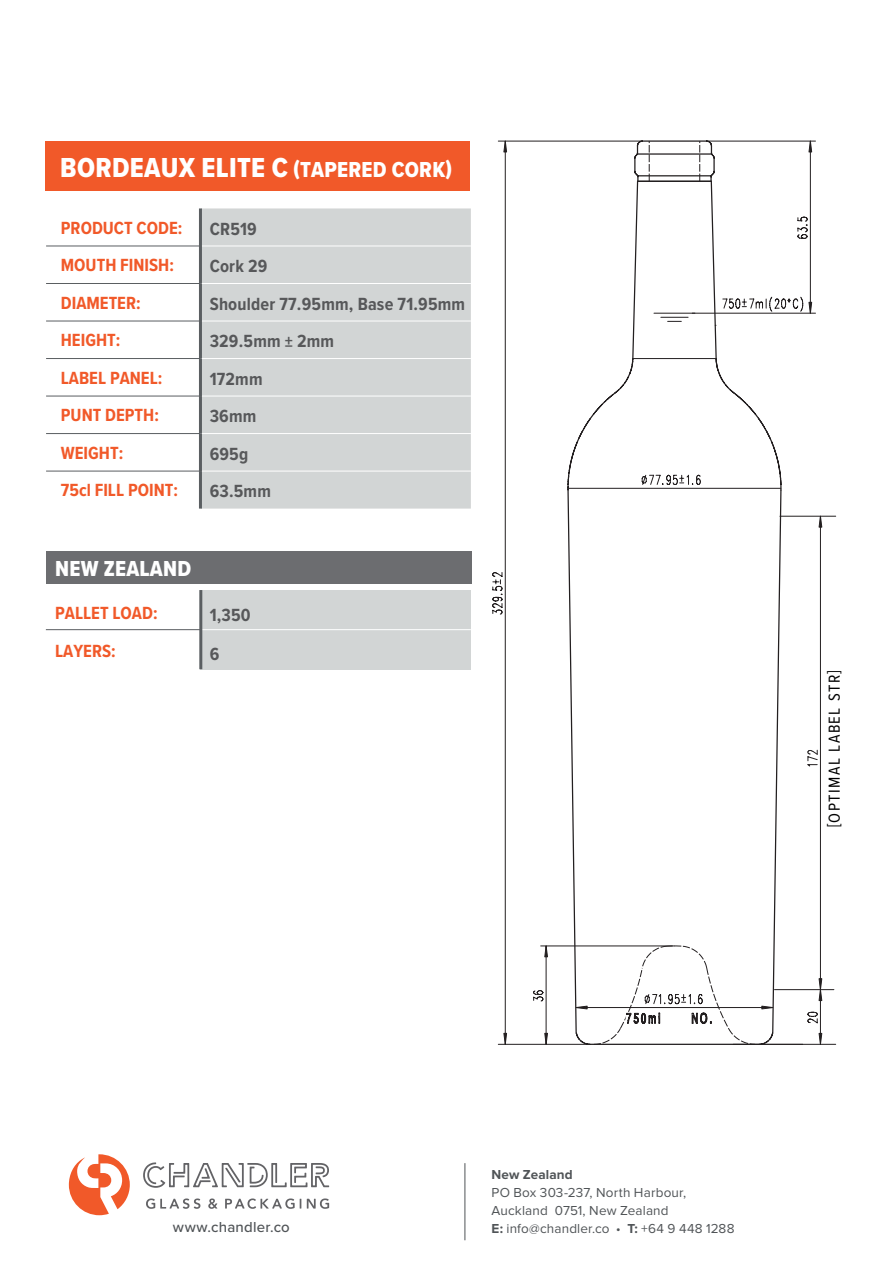
<style>
.page{position:relative;width:893px;height:1263px;background:#fff}
.page>*{position:absolute;margin:0;border:0;box-sizing:border-box;transform-origin:0 0}
.t1{font:28.5px "Proxima Nova Cond Extrabld";letter-spacing:.01em;color:#fff}
.t2{font:22.5px "Proxima Nova Cond Extrabld";letter-spacing:.01em;color:#fff}
.t3{font:700 18.3px/37.5px "Proxima Nova Cond";color:#f15929}
.t4{font:700 18.3px/37.5px "Proxima Nova Cond";letter-spacing:.01em;color:#57585a}
.t5{font:16.5px "Proxima Nova Cond";letter-spacing:.085em;color:#000001}
.t6{font:500 15px "Proxima Nova";letter-spacing:.015em;color:#505457}
.t7{font:13.5px/17.9px "Proxima Nova";letter-spacing:.01em;color:#505457}
.t8{font:700 13.5px "Proxima Nova";letter-spacing:.005em;color:#505457}
.s1{font-size:22.5px}
.s2{font-weight:700}
.s3{font-weight:900}
</style>
<div class="page">
<hr style="left:465px;top:1163px;width:1px;height:77px;background:#505457">
<svg style="left:208px;top:1198px;width:9px;height:11px"></svg>
<svg style="left:307px;top:1198px;width:22px;height:11px"></svg>
<svg style="left:225px;top:1198px;width:76px;height:11px"></svg>
<svg style="left:146px;top:1198px;width:54px;height:11px"></svg>
<svg style="left:143px;top:1162px;width:186px;height:26px"></svg>
<svg style="left:69px;top:1154px;width:61px;height:61px"></svg>
<div style="left:202px;top:208px;width:269px;height:301px;background:#d2d5d5"></div>
<hr style="left:46px;top:246px;width:155px;height:1px;background:#5a5e61">
<hr style="left:46px;top:283px;width:155px;height:1px;background:#5a5e61">
<hr style="left:46px;top:321px;width:155px;height:1px;background:#5a5e61">
<hr style="left:46px;top:358px;width:155px;height:1px;background:#5a5e61">
<hr style="left:46px;top:396px;width:155px;height:1px;background:#5a5e61">
<hr style="left:46px;top:433px;width:154px;height:1px;background:#5a5e61">
<hr style="left:46px;top:471px;width:155px;height:1px;background:#5a5e61">
<hr style="left:201px;top:246px;width:270px;height:1px;background:#fff">
<hr style="left:201px;top:283px;width:270px;height:1px;background:#fff">
<hr style="left:201px;top:321px;width:270px;height:1px;background:#fff">
<hr style="left:201px;top:358px;width:270px;height:1px;background:#fff">
<hr style="left:201px;top:396px;width:270px;height:1px;background:#fff">
<hr style="left:201px;top:433px;width:270px;height:1px;background:#fff">
<hr style="left:201px;top:471px;width:270px;height:1px;background:#fff">
<div style="left:201px;top:590px;width:270px;height:79px;background:#d2d5d5"></div>
<hr style="left:46px;top:629px;width:155px;height:1px;background:#5a5e61">
<hr style="left:199px;top:208px;width:3px;height:38px;background:#5a5e61">
<hr style="left:199px;top:246px;width:3px;height:37px;background:#5a5e61">
<hr style="left:199px;top:283px;width:3px;height:38px;background:#5a5e61">
<hr style="left:199px;top:321px;width:3px;height:37px;background:#5a5e61">
<hr style="left:199px;top:358px;width:3px;height:38px;background:#5a5e61">
<hr style="left:199px;top:396px;width:3px;height:38px;background:#5a5e61">
<hr style="left:199px;top:434px;width:3px;height:37px;background:#5a5e61">
<hr style="left:199px;top:471px;width:3px;height:38px;background:#5a5e61">
<hr style="left:201px;top:629px;width:270px;height:1px;background:#fff">
<hr style="left:199px;top:590px;width:3px;height:79px;background:#5a5e61">
<div style="left:46px;top:551px;width:425px;height:33px;background:#6c6d70"></div>
<div style="left:45px;top:141px;width:425px;height:50px;background:#f15929"></div>
<hr style="left:820px;top:516px;width:1px;height:474px;background:#231f20">
<svg style="left:819px;top:515px;width:3px;height:12px"></svg>
<hr style="left:780px;top:516px;width:56px;height:1px;background:#231f20">
<hr style="left:820px;top:990px;width:1px;height:54px;background:#231f20">
<svg style="left:819px;top:978px;width:3px;height:23px"></svg>
<svg style="left:819px;top:1033px;width:3px;height:11px"></svg>
<hr style="left:774px;top:989px;width:60px;height:1px;background:#231f20">
<svg style="left:807px;top:1011px;width:11px;height:13px"></svg>
<svg style="left:807px;top:750px;width:11px;height:17px"></svg>
<svg style="left:567px;top:491px;width:215px;height:553px"></svg>
<hr style="left:505px;top:141px;width:1px;height:903px;background:#231f20">
<svg style="left:504px;top:140px;width:3px;height:12px"></svg>
<svg style="left:504px;top:1033px;width:3px;height:11px"></svg>
<svg style="left:492px;top:572px;width:11px;height:43px"></svg>
<hr style="left:498px;top:1044px;width:92px;height:1px;background:#231f20">
<hr style="left:733px;top:1044px;width:103px;height:1px;background:#231f20">
<svg style="left:533px;top:945px;width:240px;height:100px"></svg>
<hr style="left:692px;top:313px;width:123px;height:1px;background:#231f20">
<hr style="left:498px;top:141px;width:144px;height:1px;background:#231f20">
<svg style="left:567px;top:140px;width:245px;height:351px"></svg>
<hr style="left:706px;top:141px;width:109px;height:1px;background:#231f20">
<h1 class="t1" style="left:60px;top:146px;width:394px">BORDEAUX ELITE C <span class="s1">(TAPERED CORK)</span></h1>
<p class="t3" style="left:61px;top:208px;width:123px">PRODUCT CODE:<br>MOUTH FINISH:<br>DIAMETER:<br>HEIGHT:<br>LABEL PANEL:<br>PUNT DEPTH:<br>WEIGHT:<br>75cl FILL POINT:</p>
<p class="t4" style="left:210px;top:210px;width:257px">CR519<br>Cork 29<br>Shoulder 77.95mm, Base 71.95mm<br>329.5mm ± 2mm<br>172mm<br>36mm<br>695g<br>63.5mm</p>
<p class="t2" style="left:55px;top:552px;width:137px">NEW ZEALAND</p>
<p class="t3" style="left:55px;top:594px;width:104px">PALLET LOAD:<br>LAYERS:</p>
<p class="t4" style="left:210px;top:595px;width:43px;line-height:38.8px">1,350<br>6</p>
<p class="t5" style="left:822px;top:827px;width:158px;rotate:-90deg">[OPTIMAL LABEL STR]</p>
<p class="t8" style="left:492px;top:1165px;width:83px">New Zealand</p>
<p class="t7" style="left:492px;top:1184px;width:196px">PO Box 303-237, North Harbour,<br>Auckland 0751, New Zealand</p>
<p class="t6" style="left:173px;top:1219px;width:119px">www.chandler.co</p>
<p class="t7" style="left:492px;top:1220px;width:244px"><span class="s2">E:</span> info@chandler.co <span class="s3">·</span> <span class="s2">T:</span> +64 9 448 1288</p>
</div>
